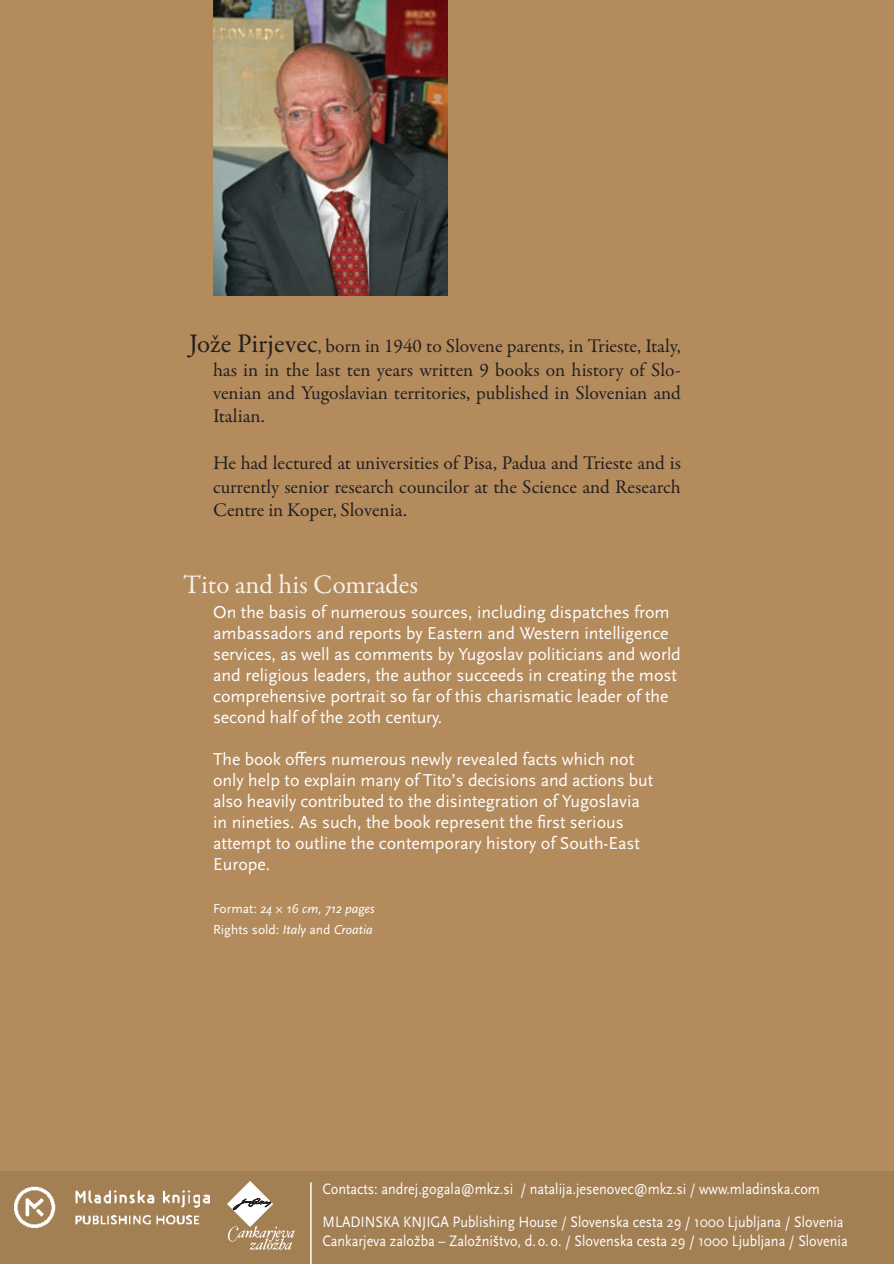
<style>
.page{position:relative;width:894px;height:1264px;background:#fff}
.page>*{position:absolute;margin:0;border:0;box-sizing:border-box;transform-origin:0 0}
.t1{font:27px "Garamond Premr Pro";color:#f5f0e9}
.t2{font:19.5px/23.4px "Garamond Premr Pro";color:#231f20;text-align:justify}
.t3{font:18px/21px "Scala Sans Pro";color:#fff}
.t4{font:15.75px/32.2px "Scala Sans Pro";color:#fff;scale:.9 1}
.t5{font:italic 13.5px/20.7px "Scala Sans Pro";color:#fff}
.s1{font-size:27px}
.s2{font-size:18px}
.s3{font-style:normal}
</style>
<div class="page">
<div style="left:0;top:1170px;width:894px;height:94px;background:#a37f54"></div>
<hr style="left:310px;top:1182px;width:2px;height:82px;background:#fff">
<svg style="left:228px;top:1181px;width:67px;height:68px"></svg>
<img style="left:15px;top:1186px;width:195px;height:42px">
<div style="left:0;top:0;width:894px;height:1170px;background:#b48b5c"></div>
<img style="left:213px;top:0;width:234px;height:295px">
<p class="t2" style="left:213px;top:335px;width:469px;text-indent:-24px"><span class="s1">Jože Pirjevec</span><span class="s2">,</span> born in 1940 to Slovene parents, in Trieste, Italy, has in in the last ten years written 9 books on history of Slo&shy;venian and Yugoslavian territories, published in Slovenian and Italian.</p>
<p class="t2" style="left:213px;top:452px;width:469px">He had lectured at universities of Pisa, Padua and Trieste and is currently senior research councilor at the Science and Research Centre in Koper, Slovenia.</p>
<h1 class="t1" style="left:183px;top:568px;width:236px">Tito and his Comrades</h1>
<p class="t3" style="left:213px;top:602px;width:469px">On the basis of numerous sources, including dispatches from ambassadors and reports by Eastern and Western intelligence services, as well as comments by Yugoslav politicians and world and religious leaders, the author succeeds in creating the most comprehensive portrait so far of this charismatic leader of the second half of the 20th century.</p>
<p class="t3" style="left:213px;top:749px;width:442px">The book offers numerous newly revealed facts which not only help to explain many of Tito’s decisions and actions but also heavily contributed to the disintegration of Yugoslavia in nineties. As such, the book represent the first serious attempt to outline the contemporary history of South-East Europe.</p>
<p class="t5" style="left:213px;top:898px;width:163px"><span class="s3">Format:</span> 24 × 16 cm, 712 pages<br><span class="s3">Rights sold:</span> Italy <span class="s3">and</span> Croatia</p>
<p class="t4" style="left:323px;top:1173px;width:580px">Contacts: andrej.gogala@mkz.si / natalija.jesenovec@mkz.si / www.mladinska.com<br>MLADINSKA KNJIGA Publishing House / Slovenska cesta 29 / 1000 Ljubljana / Slovenia</p>
<p class="t4" style="left:323px;top:1225px;width:585px">Cankarjeva založba – Založništvo, d.o.o. / Slovenska cesta 29 / 1000 Ljubljana / Slovenia</p>
</div>
